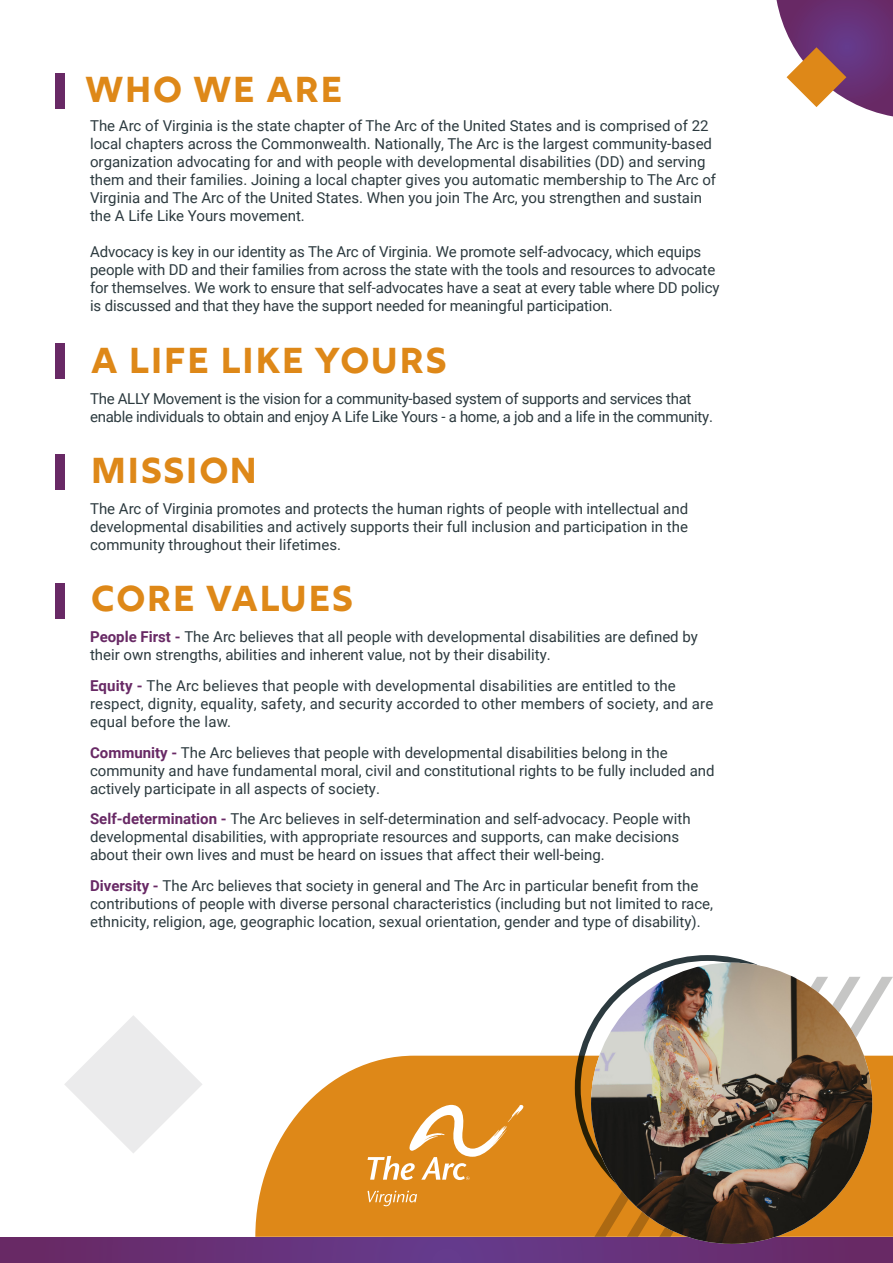
<style>
.page{position:relative;width:893px;height:1263px;background:#fff}
.page>*{position:absolute;margin:0;border:0;box-sizing:border-box;transform-origin:0 0}
.Date{font:36px "Rig Bold Face";color:#de8818}
.Paragraph_1{font:15px/18px "Roboto";color:#2c3a3f}
.Paragraph_1-2{font:15px/18px "Roboto";letter-spacing:-.02em;color:#2c3a3f}
.s1{font-weight:700;color:#682965}
</style>
<div class="page">
<svg style="left:64px;top:1015px;width:138px;height:138px"></svg>
<svg style="left:579px;top:997px;width:32px;height:59px"></svg>
<svg style="left:611px;top:977px;width:32px;height:53px"></svg>
<svg style="left:794px;top:977px;width:99px;height:79px"></svg>
<svg style="left:776px;top:0;width:117px;height:116px"></svg>
<svg style="left:255px;top:1056px;width:638px;height:181px;background:#de9230"></svg>
<svg style="left:0;top:1237px;width:893px;height:26px;background:#663177"></svg>
<img style="left:591px;top:963px;width:281px;height:281px;border-radius:141px">
<div style="left:55px;top:73px;width:9px;height:35px;background:#682965"></div>
<div style="left:55px;top:454px;width:9px;height:35px;background:#682965"></div>
<div style="left:55px;top:344px;width:9px;height:35px;background:#682965"></div>
<div style="left:55px;top:584px;width:9px;height:35px;background:#682965"></div>
<svg style="left:368px;top:1105px;width:159px;height:75px;background:#e49d42"></svg>
<svg style="left:368px;top:1191px;width:49px;height:15px"></svg>
<p class="Date" style="left:85px;top:68px;width:260px">WHO WE ARE</p>
<p class="Paragraph_1" style="left:90px;top:116px;width:628px">The Arc of Virginia is the state chapter of The Arc of the United States and is comprised of 22 local chapters across the Commonwealth. Nationally, The Arc is the largest community-based organization advocating for and with people with developmental disabilities (DD) and serving them and their families. Joining a local chapter gives you automatic membership to The Arc of Virginia and The Arc of the United States. When you join The Arc, you strengthen and sustain the A Life Like Yours movement.</p>
<p class="Paragraph_1" style="left:90px;top:242px;width:631px">Advocacy is key in our identity as The Arc of Virginia. We promote self-advocacy, which equips people with DD and their families from across the state with the tools and resources to advocate for themselves. We work to ensure that self-advocates have a seat at every table where DD policy is discussed and that they have the support needed for meaningful participation.</p>
<p class="Date" style="left:90px;top:338px;width:359px">A LIFE LIKE YOURS</p>
<p class="Paragraph_1-2" style="left:90px;top:389px;width:624px">The ALLY Movement is the vision for a community-based system of supports and services that enable individuals to obtain and enjoy A Life Like Yours - a home, a job and a life in the community.</p>
<p class="Date" style="left:90px;top:448px;width:169px">MISSION</p>
<p class="Paragraph_1" style="left:90px;top:499px;width:600px;text-align:justify">The Arc of Virginia promotes and protects the human rights of people with intellectual and developmental disabilities and actively supports their full inclusion and participation in the community throughout their lifetimes.</p>
<p class="Date" style="left:90px;top:576px;width:265px">CORE VALUES</p>
<p class="Paragraph_1" style="left:90px;top:627px;width:609px"><span class="s1">People First -</span> The Arc believes that all people with developmental disabilities are defined by their own strengths, abilities and inherent value, not by their disability.</p>
<p class="Paragraph_1" style="left:90px;top:676px;width:625px"><span class="s1">Equity -</span> The Arc believes that people with developmental disabilities are entitled to the respect, dignity, equality, safety, and security accorded to other members of society, and are equal before the law.</p>
<p class="Paragraph_1" style="left:90px;top:743px;width:626px"><span class="s1">Community -</span> The Arc believes that people with developmental disabilities belong in the community and have fundamental moral, civil and constitutional rights to be fully included and actively participate in all aspects of society.</p>
<p class="Paragraph_1" style="left:90px;top:809px;width:602px"><span class="s1">Self-determination -</span> The Arc believes in self-determination and self-advocacy. People with developmental disabilities, with appropriate resources and supports, can make decisions about their own lives and must be heard on issues that affect their well-being.</p>
<p class="Paragraph_1" style="left:90px;top:876px;width:625px"><span class="s1">Diversity -</span> The Arc believes that society in general and The Arc in particular benefit from the contributions of people with diverse personal characteristics (including but not limited to race, ethnicity, religion, age, geographic location, sexual orientation, gender and type of disability).</p>
</div>
